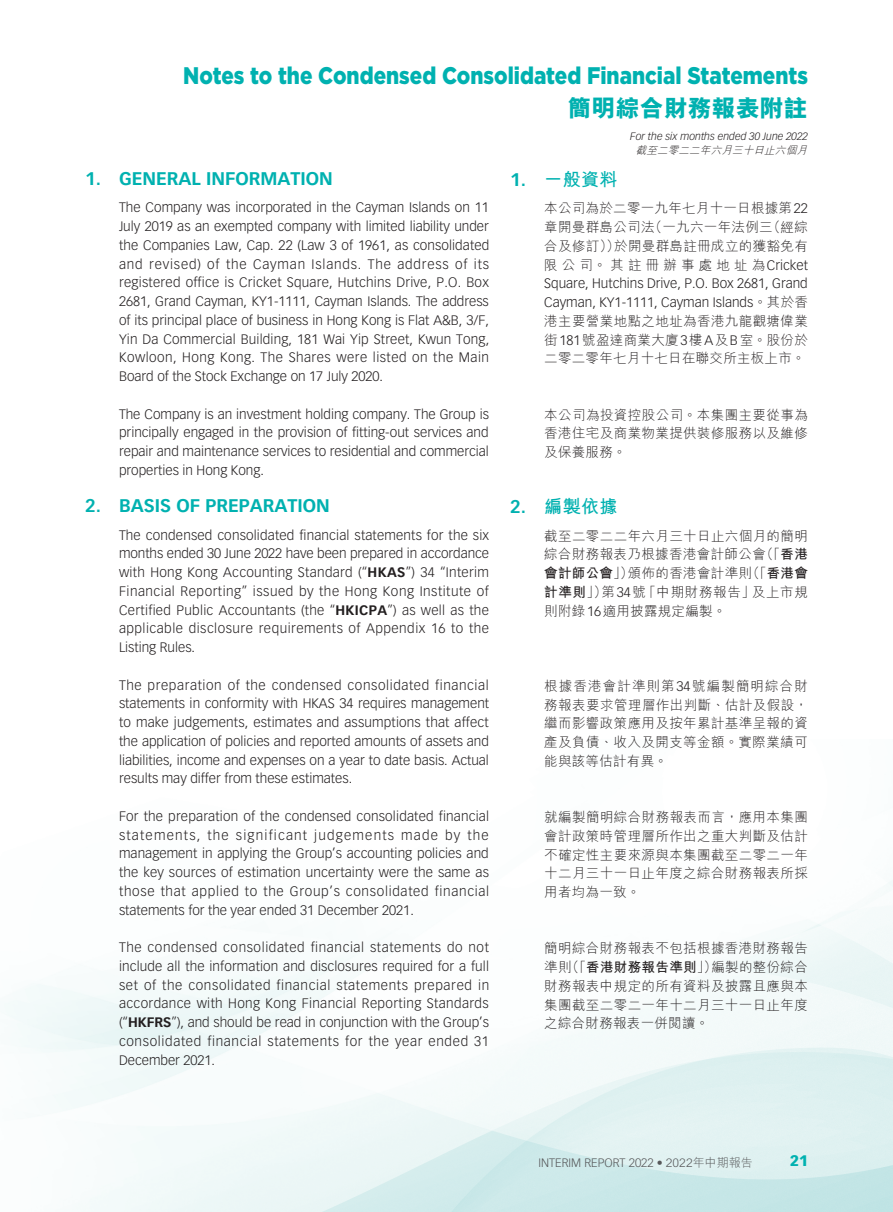
<style>
.page{position:relative;width:893px;height:1212px;background:#fff}
.page>*{position:absolute;margin:0;border:0;box-sizing:border-box;transform-origin:0 0}
.t1{font:900 24px "Gotham";color:#00b1b0;scale:.86 1}
.t2{font:800 24px "M Hei HK";color:#00b1b0}
._01_H1_E{font:700 18px "Vectora LT Std";color:#00b1b0}
._001_H1_C{font:700 18px "M Hei HK";letter-spacing:.02em;color:#00b1b0}
.t3{font:900 15px "Vectora LT Std";color:#00b1b0}
._00_txt_E{font:300 13.5px/18.8px "Vectora LT Std";color:#231f20;text-align:justify}
._000_txt_C{font:300 13.5px/18.8px "M Hei HK";letter-spacing:.03em;color:#231f20;text-align:justify}
.t4{font:300 12px "Vectora LT Std";color:#57585a}
.t5{font:italic 300 10.5px "Vectora LT Std";color:#231f20}
.t6{font:italic 300 10.5px "M Hei HK";color:#231f20}
.s1{font-weight:700}
.s2{font-family:"Vectora LT Std"}
.s3{font-family:"M Hei HK"}
</style>
<div class="page">
<p class="t1" style="left:183px;top:59px;width:728px">Notes to the Condensed Consolidated Financial Statements</p>
<p class="t2" style="left:568px;top:96px;width:241px">簡明綜合財務報表附註</p>
<p class="_01_H1_E" style="left:85px;top:168px;width:249px">1. GENERAL INFORMATION</p>
<p class="_00_txt_E" style="left:119px;top:198px;width:372px">The Company was incorporated in the Cayman Islands on 11<br>July 2019 as an exempted company with limited liability under the Companies Law, Cap. 22 (Law 3 of 1961, as consolidated and revised) of the Cayman Islands. The address of its registered office is Cricket Square, Hutchins Drive, P.O. Box 2681, Grand Cayman, KY1-1111, Cayman Islands. The address of its principal place of business in Hong Kong is Flat A&amp;B, 3/F, Yin Da Commercial Building, 181 Wai Yip Street, Kwun Tong, Kowloon, Hong Kong. The Shares were listed on the Main Board of the Stock Exchange on 17 July 2020.</p>
<p class="_00_txt_E" style="left:119px;top:405px;width:371px">The Company is an investment holding company. The Group is principally engaged in the provision of fitting-out services and repair and maintenance services to residential and commercial properties in Hong Kong.</p>
<p class="_01_H1_E" style="left:85px;top:495px;width:246px">2. BASIS OF PREPARATION</p>
<p class="_00_txt_E" style="left:119px;top:526px;width:372px">The condensed consolidated financial statements for the six months ended 30 June 2022 have been prepared in accordance with Hong Kong Accounting Standard (“<span class="s1">HKAS</span>”) 34 “Interim Financial Reporting” issued by the Hong Kong Institute of Certified Public Accountants (the “<span class="s1">HKICPA</span>”) as well as the applicable disclosure requirements of Appendix 16 to the Listing Rules.</p>
<p class="_00_txt_E" style="left:119px;top:676px;width:372px">The preparation of the condensed consolidated financial statements in conformity with HKAS 34 requires management to make judgements, estimates and assumptions that affect the application of policies and reported amounts of assets and liabilities, income and expenses on a year to date basis. Actual results may differ from these estimates.</p>
<p class="_00_txt_E" style="left:119px;top:807px;width:372px">For the preparation of the condensed consolidated financial statements, the significant judgements made by the management in applying the Group’s accounting policies and the key sources of estimation uncertainty were the same as those that applied to the Group’s consolidated financial statements for the year ended 31 December 2021.</p>
<p class="_00_txt_E" style="left:119px;top:938px;width:372px">The condensed consolidated financial statements do not include all the information and disclosures required for a full set of the consolidated financial statements prepared in accordance with Hong Kong Financial Reporting Standards (“<span class="s1">HKFRS</span>”), and should be read in conjunction with the Group’s consolidated financial statements for the year ended 31<br>December 2021.</p>
<p class="t5" style="left:630px;top:130px;width:179px">For the six months ended 30 June 2022</p>
<p class="t6" style="left:636px;top:145px;width:175px">截至二零二二年六月三十日止六個月</p>
<p class="_001_H1_C" style="left:510px;top:166px;width:109px"><span class="s2">1.</span> 一般資料</p>
<p class="_000_txt_C" style="left:544px;top:199px;width:265px">本公司為於二零一九年七月十一日根據第<span class="s2">22</span>章開曼群島公司法（一九六一年法例三（經綜合及修訂））於開曼群島註冊成立的獲豁免有限公司。其註冊辦事處地址為<span class="s2">Cricket Square, Hutchins Drive, P.O. Box 2681, Grand Cayman, KY1-1111, Cayman Islands</span>。其於香港主要營業地點之地址為香港九龍觀塘偉業街<span class="s2">181</span>號盈達商業大廈<span class="s2">3</span>樓<span class="s2">A</span>及<span class="s2">B</span>室。股份於二零二零年七月十七日在聯交所主板上市。</p>
<p class="_000_txt_C" style="left:544px;top:405px;width:265px">本公司為投資控股公司。本集團主要從事為香港住宅及商業物業提供裝修服務以及維修及保養服務。</p>
<p class="_001_H1_C" style="left:510px;top:494px;width:109px"><span class="s2">2.</span> 編製依據</p>
<p class="_000_txt_C" style="left:544px;top:526px;width:265px">截至二零二二年六月三十日止六個月的簡明綜合財務報表乃根據香港會計師公會（「<span class="s1">香港會計師公會</span>」）頒佈的香港會計準則（「<span class="s1">香港會計準則</span>」）第<span class="s2">34</span>號「中期財務報告」及上市規則附錄<span class="s2">16</span>適用披露規定編製。</p>
<p class="_000_txt_C" style="left:544px;top:676px;width:265px">根據香港會計準則第<span class="s2">34</span>號編製簡明綜合財務報表要求管理層作出判斷、估計及假設，繼而影響政策應用及按年累計基準呈報的資產及負債、收入及開支等金額。實際業績可能與該等估計有異。</p>
<p class="_000_txt_C" style="left:544px;top:807px;width:265px">就編製簡明綜合財務報表而言，應用本集團會計政策時管理層所作出之重大判斷及估計不確定性主要來源與本集團截至二零二一年十二月三十一日止年度之綜合財務報表所採用者均為一致。</p>
<p class="_000_txt_C" style="left:544px;top:939px;width:265px">簡明綜合財務報表不包括根據香港財務報告準則（「<span class="s1">香港財務報告準則</span>」）編製的整份綜合財務報表中規定的所有資料及披露且應與本集團截至二零二一年十二月三十一日止年度之綜合財務報表一併閱讀。</p>
<p class="t4" style="left:539px;top:1155px;width:216px">INTERIM REPORT 2022 • <span class="s3">2022年中期報告</span></p>
<p class="t3" style="left:790px;top:1151px;width:19px">21</p>
</div>
